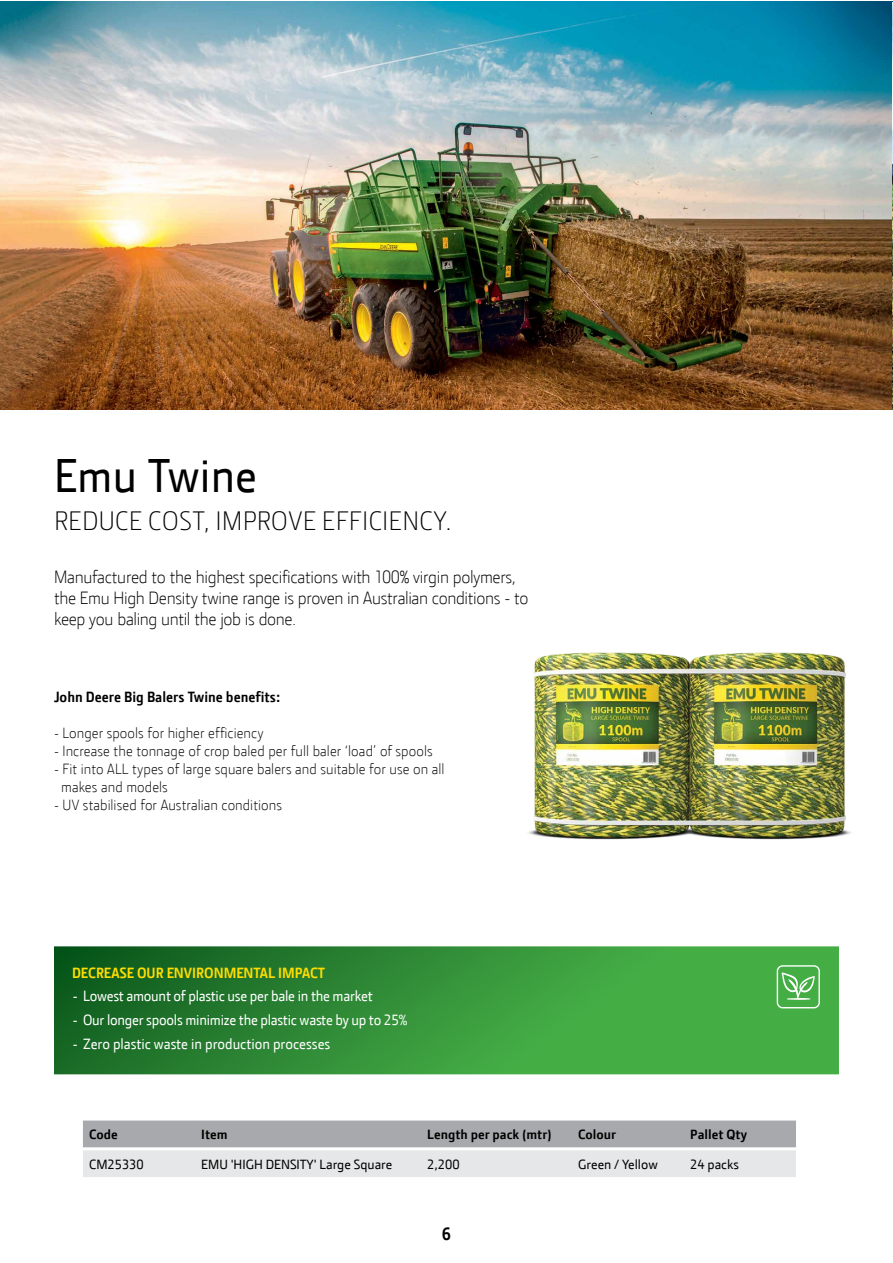
<style>
.page{position:relative;width:893px;height:1263px;background:#fff}
.page>*{position:absolute;margin:0;border:0;box-sizing:border-box;transform-origin:0 0}
.t1{font:48px "JD Sans";letter-spacing:.005em;color:#000}
.t2{font:300 27px "JD Sans Pro";color:#000}
.t3{font:300 18px/21px "JD Sans";letter-spacing:-.015em;color:#000}
.t4{font:700 18px "JD Sans";color:#000}
.t5{font:300 15px/18px "JD Sans";letter-spacing:.005em;color:#000}
.t6{font:15px "JD Sans";letter-spacing:-.015em;color:#fff}
.t7{font:700 15px "JD Sans";color:#000}
.t8{font:700 15px "JD Sans";color:#fd0}
.t9{font:13.5px "JD Sans";color:#000;scale:1.05 1}
.t10{font:700 13.5px "JD Sans";color:#000;scale:1.05 1}
</style>
<div class="page">
<svg style="left:83px;top:1120px;width:713px;height:57px;background:#c7c9ca"></svg>
<hr style="left:83px;top:1147px;width:112px;height:3px;background:#fff">
<hr style="left:195px;top:1147px;width:226px;height:3px;background:#fff">
<hr style="left:421px;top:1147px;width:151px;height:3px;background:#fff">
<hr style="left:572px;top:1147px;width:112px;height:3px;background:#fff">
<hr style="left:684px;top:1147px;width:112px;height:3px;background:#fff">
<img style="left:0;top:2px;width:893px;height:408px">
<svg style="left:54px;top:946px;width:785px;height:128px;background:#339239"></svg>
<svg style="left:781px;top:972px;width:34px;height:28px"></svg>
<div style="left:777px;top:965px;width:43px;height:43px;border:1px solid #fff;border-radius:5px"></div>
<img style="left:528px;top:652px;width:323px;height:188px">
<h1 class="t1" style="left:54px;top:444px;width:205px">Emu Twine</h1>
<h2 class="t2" style="left:54px;top:504px;width:400px">REDUCE COST, IMPROVE EFFICIENCY.</h2>
<p class="t3" style="left:54px;top:566px;width:476px">Manufactured to the highest specifications with 100% virgin polymers, the Emu High Density twine range is proven in Australian conditions - to keep you baling until the job is done.</p>
<p class="t7" style="left:54px;top:687px;width:228px">John Deere Big Balers Twine benefits:</p>
<p class="t5" style="left:54px;top:723px;width:211px">- Longer spools for higher efficiency</p>
<p class="t5" style="left:54px;top:741px;width:380px">- Increase the tonnage of crop baled per full baler ‘load’ of spools</p>
<p class="t5" style="left:61px;top:759px;width:385px;text-indent:-7px">- Fit into ALL types of large square balers and suitable for use on all makes and models</p>
<p class="t5" style="left:54px;top:795px;width:230px">- UV stabilised for Australian conditions</p>
<p class="t8" style="left:72px;top:963px;width:255px">DECREASE OUR ENVIRONMENTAL IMPACT</p>
<p class="t6" style="left:73px;top:986px;width:302px">- Lowest amount of plastic use per bale in the market</p>
<p class="t6" style="left:73px;top:1010px;width:336px">- Our longer spools minimize the plastic waste by up to 25%</p>
<p class="t6" style="left:73px;top:1034px;width:259px">- Zero plastic waste in production processes</p>
<p class="t10" style="left:89px;top:1125px;width:29px">Code</p>
<p class="t10" style="left:201px;top:1125px;width:27px">Item</p>
<p class="t10" style="left:427px;top:1125px;width:120px">Length per pack (mtr)</p>
<p class="t10" style="left:578px;top:1125px;width:38px">Colour</p>
<p class="t10" style="left:690px;top:1125px;width:56px">Pallet Qty</p>
<p class="t9" style="left:89px;top:1155px;width:53px">CM25330</p>
<p class="t9" style="left:201px;top:1155px;width:183px">EMU 'HIGH DENSITY' Large Square</p>
<p class="t9" style="left:427px;top:1155px;width:32px">2,200</p>
<p class="t9" style="left:578px;top:1155px;width:77px">Green / Yellow</p>
<p class="t9" style="left:690px;top:1155px;width:48px">24 packs</p>
<p class="t4" style="left:442px;top:1222px;width:11px">6</p>
</div>
